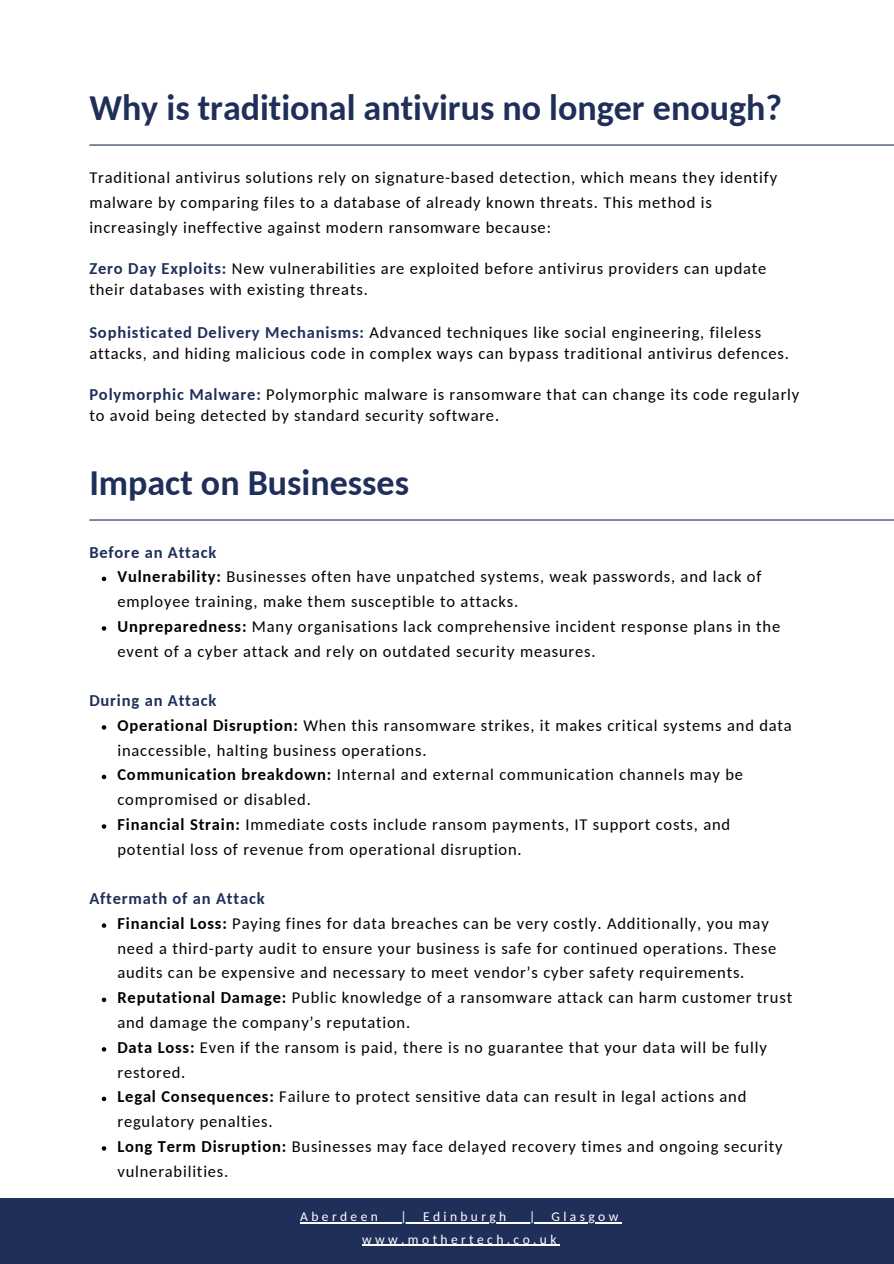
<style>
.page{position:relative;width:894px;height:1264px;background:#fff}
.page>*{position:absolute;margin:0;border:0;box-sizing:border-box;transform-origin:0 0}
.t1{font:700 36px "Carlito";color:#1f2f59}
.t2{font:16.5px/24.8px "Carlito";letter-spacing:.05em;color:#000}
.t3{font:700 16.5px "Carlito";letter-spacing:.05em;color:#1f2f59}
.t4{font:13.5px/22.5px "Carlito";letter-spacing:.25em;color:#fff}
.s1{font-weight:700;color:#1f2f59}
.s2{font-weight:700}
</style>
<div class="page">
<hr style="left:89px;top:144px;width:804px;height:2px;background:#1f2f59">
<hr style="left:89px;top:519px;width:804px;height:1px;background:#1f2f59">
<svg style="left:102px;top:576px;width:4px;height:5px"></svg>
<svg style="left:102px;top:626px;width:4px;height:4px"></svg>
<svg style="left:102px;top:725px;width:4px;height:4px"></svg>
<svg style="left:102px;top:774px;width:4px;height:5px"></svg>
<svg style="left:102px;top:824px;width:4px;height:4px"></svg>
<svg style="left:102px;top:923px;width:4px;height:4px"></svg>
<svg style="left:102px;top:997px;width:4px;height:5px"></svg>
<svg style="left:102px;top:1047px;width:4px;height:4px"></svg>
<svg style="left:102px;top:1096px;width:4px;height:5px"></svg>
<svg style="left:102px;top:1146px;width:4px;height:4px"></svg>
<div style="left:0;top:1197px;width:893px;height:66px;background:#1f2f59"></div>
<hr style="left:300px;top:1222px;width:81px;height:1px;background:#fff">
<svg style="left:381px;top:1222px;width:42px;height:1px"></svg>
<hr style="left:423px;top:1222px;width:86px;height:1px;background:#fff">
<svg style="left:509px;top:1222px;width:42px;height:1px"></svg>
<hr style="left:551px;top:1222px;width:70px;height:1px;background:#fff">
<hr style="left:362px;top:1244px;width:198px;height:1px;background:#fff">
<h1 class="t1" style="left:89px;top:93px;width:694px">Why is traditional antivirus no longer enough?</h1>
<h3 class="t2" style="left:89px;top:166px;width:689px">Traditional antivirus solutions rely on signature-based detection, which means they identify malware by comparing files to a database of already known threats. This method is increasingly ineffective against modern ransomware because:</h3>
<h3 class="t2" style="left:89px;top:259px;width:678px;line-height:21.3px"><span class="s1">Zero Day Exploits:</span> New vulnerabilities are exploited before antivirus providers can update their databases with existing threats.</h3>
<h3 class="t2" style="left:89px;top:323px;width:701px;line-height:21.3px"><span class="s1">Sophisticated Delivery Mechanisms:</span> Advanced techniques like social engineering, fileless attacks, and hiding malicious code in complex ways can bypass traditional antivirus defences.</h3>
<h3 class="t2" style="left:89px;top:385px;width:711px;line-height:21.3px"><span class="s1">Polymorphic Malware:</span> Polymorphic malware is ransomware that can change its code regularly to avoid being detected by standard security software.</h3>
<h1 class="t1" style="left:89px;top:467px;width:321px">Impact on Businesses</h1>
<h2 class="t3" style="left:89px;top:545px;width:128px">Before an Attack</h2>
<p class="t2" style="left:117px;top:565px;width:645px"><span class="s2">Vulnerability:</span> Businesses often have unpatched systems, weak passwords, and lack of employee training, make them susceptible to attacks.</p>
<p class="t2" style="left:117px;top:615px;width:664px"><span class="s2">Unpreparedness:</span> Many organisations lack comprehensive incident response plans in the event of a cyber attack and rely on outdated security measures.</p>
<h2 class="t3" style="left:89px;top:693px;width:128px">During an Attack</h2>
<p class="t2" style="left:117px;top:714px;width:675px"><span class="s2">Operational Disruption:</span> When this ransomware strikes, it makes critical systems and data inaccessible, halting business operations.</p>
<p class="t2" style="left:117px;top:763px;width:627px"><span class="s2">Communication breakdown:</span> Internal and external communication channels may be compromised or disabled.</p>
<p class="t2" style="left:117px;top:813px;width:614px"><span class="s2">Financial Strain:</span> Immediate costs include ransom payments, IT support costs, and potential loss of revenue from operational disruption.</p>
<h2 class="t3" style="left:89px;top:891px;width:177px">Aftermath of an Attack</h2>
<p class="t2" style="left:117px;top:912px;width:660px"><span class="s2">Financial Loss:</span> Paying fines for data breaches can be very costly. Additionally, you may need a third-party audit to ensure your business is safe for continued operations. These audits can be expensive and necessary to meet vendor’s cyber safety requirements.</p>
<p class="t2" style="left:117px;top:986px;width:676px"><span class="s2">Reputational Damage:</span> Public knowledge of a ransomware attack can harm customer trust and damage the company’s reputation.</p>
<p class="t2" style="left:117px;top:1036px;width:650px"><span class="s2">Data Loss:</span> Even if the ransom is paid, there is no guarantee that your data will be fully restored.</p>
<p class="t2" style="left:117px;top:1085px;width:630px"><span class="s2">Legal Consequences:</span> Failure to protect sensitive data can result in legal actions and regulatory penalties.</p>
<p class="t2" style="left:117px;top:1135px;width:666px"><span class="s2">Long Term Disruption:</span> Businesses may face delayed recovery times and ongoing security vulnerabilities.</p>
<p class="t4" style="left:300px;top:1206px;width:79px">Aberdeen</p>
<p class="t4" style="left:400px;top:1206px;width:107px">| Edinburgh</p>
<p class="t4" style="left:362px;top:1206px;width:258px;text-indent:167px">| Glasgow www.mothertech.co.uk</p>
</div>
